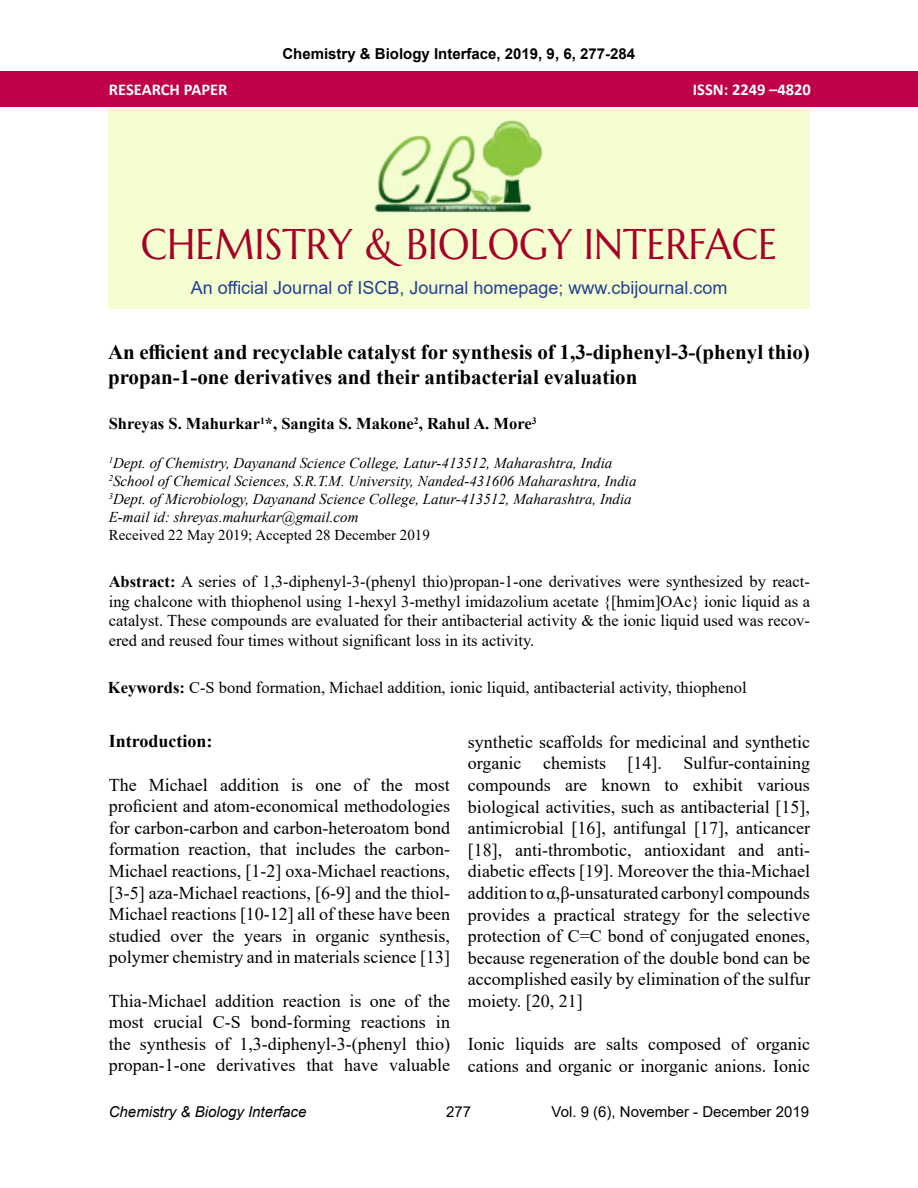
<style>
.page{position:relative;width:918px;height:1188px;background:#fff}
.page>*{position:absolute;margin:0;border:0;box-sizing:border-box;transform-origin:0 0}
.t1{font:42.9px "Marcellus SC";color:#a70026;scale:.91 1}
.t2{font:700 21px/25.2px "Times New Roman";color:#000}
.t3{font:18px/21.6px "Times New Roman";color:#000;text-align:justify}
.t4{font:18px "Arial";color:#25408f}
.t5{font:700 18px "Times New Roman";color:#000}
.t6{font:16.5px/19.8px "Times New Roman";color:#000;text-align:justify}
.t7{font:700 16.5px "Times New Roman";color:#000}
.t8{font:700 16.5px "Calibri";color:#fff}
.t9{font:italic 15px/18px "Times New Roman";color:#000}
.t10{font:700 15px "Arial";color:#000}
.t11{font:15px "Times New Roman";color:#000}
.t12{font:15px "Arial";color:#000}
.t13{font:italic 15px "Arial";color:#000}
.s1{font-weight:700}
</style>
<div class="page">
<div style="left:108px;top:109px;width:702px;height:199px;background:#f5fed1"></div>
<div style="left:0;top:71px;width:917px;height:36px;background:#c1004a"></div>
<img style="left:375px;top:120px;width:168px;height:93px">
<p class="t10" style="left:282px;top:43px;width:354px">Chemistry &amp; Biology Interface, 2019, 9, 6, 277-284</p>
<p class="t8" style="left:109px;top:78px;width:120px">RESEARCH PAPER</p>
<p class="t8" style="left:693px;top:78px;width:120px">ISSN: 2249 –4820</p>
<h1 class="t1" style="left:141px;top:217px;width:701px">CHEMISTRY &amp; BIOLOGY INTERFACE</h1>
<p class="t4" style="left:191px;top:275px;width:538px">An official Journal of ISCB, Journal homepage; www.cbijournal.com</p>
<p class="t2" style="left:108px;top:339px;width:703px">An efficient and recyclable catalyst for synthesis of 1,3-diphenyl-3-(phenyl thio) propan-1-one derivatives and their antibacterial evaluation</p>
<p class="t7" style="left:109px;top:412px;width:429px">Shreyas S. Mahurkar<sup>1</sup>*, Sangita S. Makone<sup>2</sup>, Rahul A. More<sup>3</sup></p>
<p class="t9" style="left:109px;top:454px;width:529px"><sup>1</sup>Dept. of Chemistry, Dayanand Science College, Latur-413512, Maharashtra, India <sup>2</sup>School of Chemical Sciences, S.R.T.M. University, Nanded-431606 Maharashtra, India <sup>3</sup>Dept. of Microbiology, Dayanand Science College, Latur-413512, Maharashtra, India E-mail id: shreyas.mahurkar@gmail.com</p>
<p class="t11" style="left:109px;top:525px;width:323px">Received 22 May 2019; Accepted 28 December 2019</p>
<p class="t6" style="left:109px;top:571px;width:703px"><span class="s1">Abstract:</span> A series of 1,3-diphenyl-3-(phenyl thio)propan-1-one derivatives were synthesized by react&shy;ing chalcone with thiophenol using 1-hexyl 3-methyl imidazolium acetate {[hmim]OAc} ionic liquid as a catalyst. These compounds are evaluated for their antibacterial activity &amp; the ionic liquid used was recov&shy;ered and reused four times without significant loss in its activity.</p>
<p class="t6" style="left:108px;top:677px;width:640px"><span class="s1">Keywords:</span> C-S bond formation, Michael addition, ionic liquid, antibacterial activity, thiophenol</p>
<p class="t5" style="left:109px;top:728px;width:105px">Introduction:</p>
<p class="t3" style="left:109px;top:773px;width:343px">The Michael addition is one of the most proficient and atom-economical methodologies for carbon-carbon and carbon-heteroatom bond formation reaction, that includes the carbon-Michael reactions, [1-2] oxa-Michael reactions, [3-5] aza-Michael reactions, [6-9] and the thiol-Michael reactions [10-12] all of these have been studied over the years in organic synthesis, polymer chemistry and in materials science [13]</p>
<p class="t3" style="left:109px;top:989px;width:343px">Thia-Michael addition reaction is one of the most crucial C-S bond-forming reactions in the synthesis of 1,3-diphenyl-3-(phenyl thio) propan-1-one derivatives that have valuable</p>
<p class="t3" style="left:468px;top:730px;width:344px">synthetic scaffolds for medicinal and synthetic organic chemists [14]. Sulfur-containing compounds are known to exhibit various biological activities, such as antibacterial [15], antimicrobial [16], antifungal [17], anticancer [18], anti-thrombotic, antioxidant and anti&shy;diabetic effects [19]. Moreover the thia-Michael addition to α,β-unsaturated carbonyl compounds provides a practical strategy for the selective protection of C=C bond of conjugated enones, because regeneration of the double bond can be accomplished easily by elimination of the sulfur moiety. [20, 21]</p>
<p class="t3" style="left:468px;top:1033px;width:344px">Ionic liquids are salts composed of organic cations and organic or inorganic anions. Ionic</p>
<p class="t13" style="left:109px;top:1103px;width:199px">Chemistry &amp; Biology Interface</p>
<p class="t12" style="left:446px;top:1102px;width:27px">277</p>
<p class="t12" style="left:552px;top:1102px;width:259px">Vol. 9 (6), November - December 2019</p>
</div>
